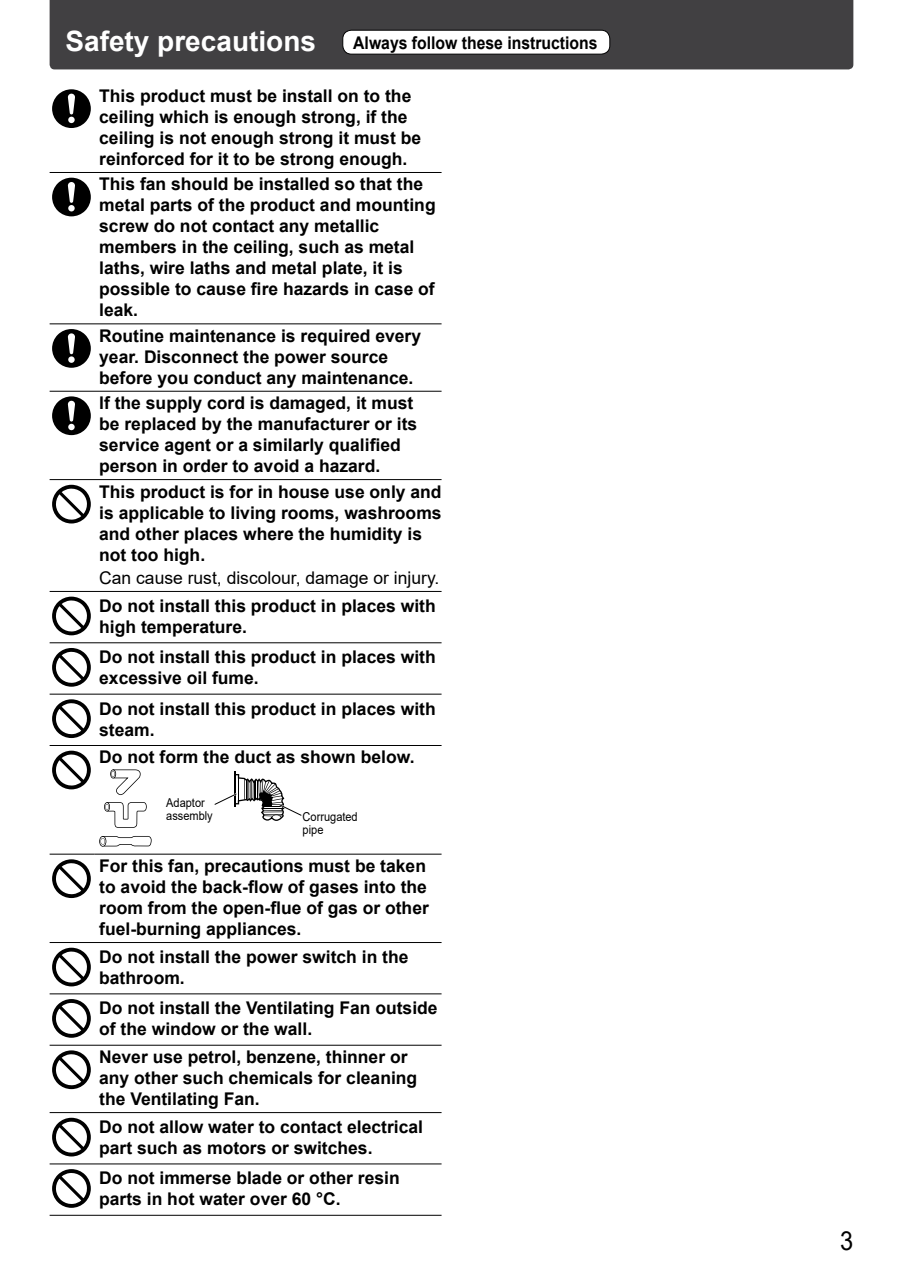
<style>
.page{position:relative;width:903px;height:1275px;background:#fff}
.page>*{position:absolute;margin:0;border:0;box-sizing:border-box;transform-origin:0 0}
.t1{font:700 28px "Arial";color:#fff}
.t2{font:26.25px "Arial";color:#000;scale:.9 1}
.t3{font:700 17.5px/21px "Arial";color:#000}
.t4{font:17.5px "Arial";color:#000}
.t5{font:700 17.5px "Arial";color:#000;scale:.9 1}
.t6{font:12.25px/12.6px "Arial";color:#000;scale:.9 1}
</style>
<div class="page">
<div style="left:50px;top:0;width:803px;height:69px;background:#414042"></div>
<div style="left:343px;top:30px;width:267px;height:24px;background:#fff;border-radius:9px"></div>
<div style="left:342px;top:30px;width:268px;height:25px;border:1px solid #000;border-radius:9px"></div>
<hr style="left:50px;top:172px;width:391px;height:1px;background:#000">
<svg style="left:52px;top:89px;width:39px;height:39px"></svg>
<hr style="left:50px;top:324px;width:391px;height:1px;background:#000">
<svg style="left:52px;top:178px;width:39px;height:38px"></svg>
<hr style="left:50px;top:391px;width:391px;height:1px;background:#000">
<svg style="left:52px;top:329px;width:39px;height:39px"></svg>
<hr style="left:50px;top:479px;width:391px;height:1px;background:#000">
<svg style="left:52px;top:396px;width:39px;height:39px"></svg>
<hr style="left:50px;top:591px;width:391px;height:1px;background:#000">
<svg style="left:52px;top:485px;width:39px;height:38px"></svg>
<hr style="left:50px;top:642px;width:391px;height:1px;background:#000">
<svg style="left:52px;top:597px;width:39px;height:38px"></svg>
<hr style="left:50px;top:694px;width:391px;height:1px;background:#000">
<svg style="left:52px;top:648px;width:39px;height:39px"></svg>
<hr style="left:50px;top:745px;width:391px;height:1px;background:#000">
<svg style="left:52px;top:699px;width:39px;height:39px"></svg>
<hr style="left:94px;top:854px;width:347px;height:1px;background:#000">
<hr style="left:50px;top:854px;width:44px;height:1px;background:#000">
<svg style="left:52px;top:751px;width:39px;height:38px"></svg>
<svg style="left:99px;top:836px;width:53px;height:11px"></svg>
<svg style="left:110px;top:769px;width:31px;height:26px"></svg>
<svg style="left:104px;top:802px;width:43px;height:26px"></svg>
<hr style="left:235px;top:771px;width:1px;height:36px;background:#000">
<svg style="left:214px;top:774px;width:88px;height:47px"></svg>
<hr style="left:50px;top:942px;width:391px;height:1px;background:#000">
<svg style="left:52px;top:859px;width:39px;height:39px"></svg>
<hr style="left:50px;top:993px;width:391px;height:1px;background:#000">
<svg style="left:52px;top:948px;width:39px;height:38px"></svg>
<hr style="left:50px;top:1045px;width:391px;height:1px;background:#000">
<svg style="left:52px;top:999px;width:39px;height:39px"></svg>
<hr style="left:50px;top:1112px;width:391px;height:1px;background:#000">
<svg style="left:52px;top:1050px;width:39px;height:39px"></svg>
<hr style="left:50px;top:1164px;width:391px;height:1px;background:#000">
<svg style="left:52px;top:1118px;width:39px;height:38px"></svg>
<hr style="left:50px;top:1215px;width:391px;height:1px;background:#000">
<svg style="left:52px;top:1169px;width:39px;height:39px"></svg>
<h1 class="t1" style="left:65px;top:26px;width:252px">Safety precautions</h1>
<p class="t5" style="left:353px;top:33px;width:273px">Always follow these instructions</p>
<p class="t3" style="left:99px;top:85px;width:323px">This product must be install on to the ceiling which is enough strong, if the ceiling is not enough strong it must be reinforced for it to be strong enough.</p>
<p class="t3" style="left:99px;top:174px;width:338px">This fan should be installed so that the metal parts of the product and mounting screw do not contact any metallic members in the ceiling, such as metal laths, wire laths and metal plate, it is possible to cause fire hazards in case of leak.</p>
<p class="t3" style="left:99px;top:325px;width:323px">Routine maintenance is required every year. Disconnect the power source before you conduct any maintenance.</p>
<p class="t3" style="left:99px;top:393px;width:320px">lf the supply cord is damaged, it must be replaced by the manufacturer or its service agent or a similarly qualified person in order to avoid a hazard.</p>
<p class="t3" style="left:99px;top:481px;width:344px">This product is for in house use only and is applicable to living rooms, washrooms and other places where the humidity is not too high.</p>
<p class="t4" style="left:99px;top:568px;width:342px">Can cause rust, discolour, damage or injury.</p>
<p class="t3" style="left:99px;top:595px;width:338px">Do not install this product in places with high temperature.</p>
<p class="t3" style="left:99px;top:647px;width:338px">Do not install this product in places with excessive oil fume.</p>
<p class="t3" style="left:99px;top:698px;width:338px">Do not install this product in places with steam.</p>
<p class="t3" style="left:99px;top:747px;width:317px">Do not form the duct as shown below.</p>
<p class="t6" style="left:166px;top:796px;width:53px">Adaptor assembly</p>
<p class="t6" style="left:303px;top:810px;width:63px">Corrugated pipe</p>
<p class="t3" style="left:99px;top:855px;width:331px">For this fan, precautions must be taken to avoid the back-flow of gases into the room from the open-flue of gas or other fuel-burning appliances.</p>
<p class="t3" style="left:99px;top:946px;width:311px">Do not install the power switch in the bathroom.</p>
<p class="t3" style="left:99px;top:998px;width:340px">Do not install the Ventilating Fan outside of the window or the wall.</p>
<p class="t3" style="left:99px;top:1046px;width:320px">Never use petrol, benzene, thinner or any other such chemicals for cleaning the Ventilating Fan.</p>
<p class="t3" style="left:99px;top:1116px;width:325px">Do not allow water to contact electrical part such as motors or switches.</p>
<p class="t3" style="left:99px;top:1168px;width:302px">Do not immerse blade or other resin parts in hot water over 60 °C.</p>
<h2 class="t2" style="left:840px;top:1226px;width:16px">3</h2>
</div>
